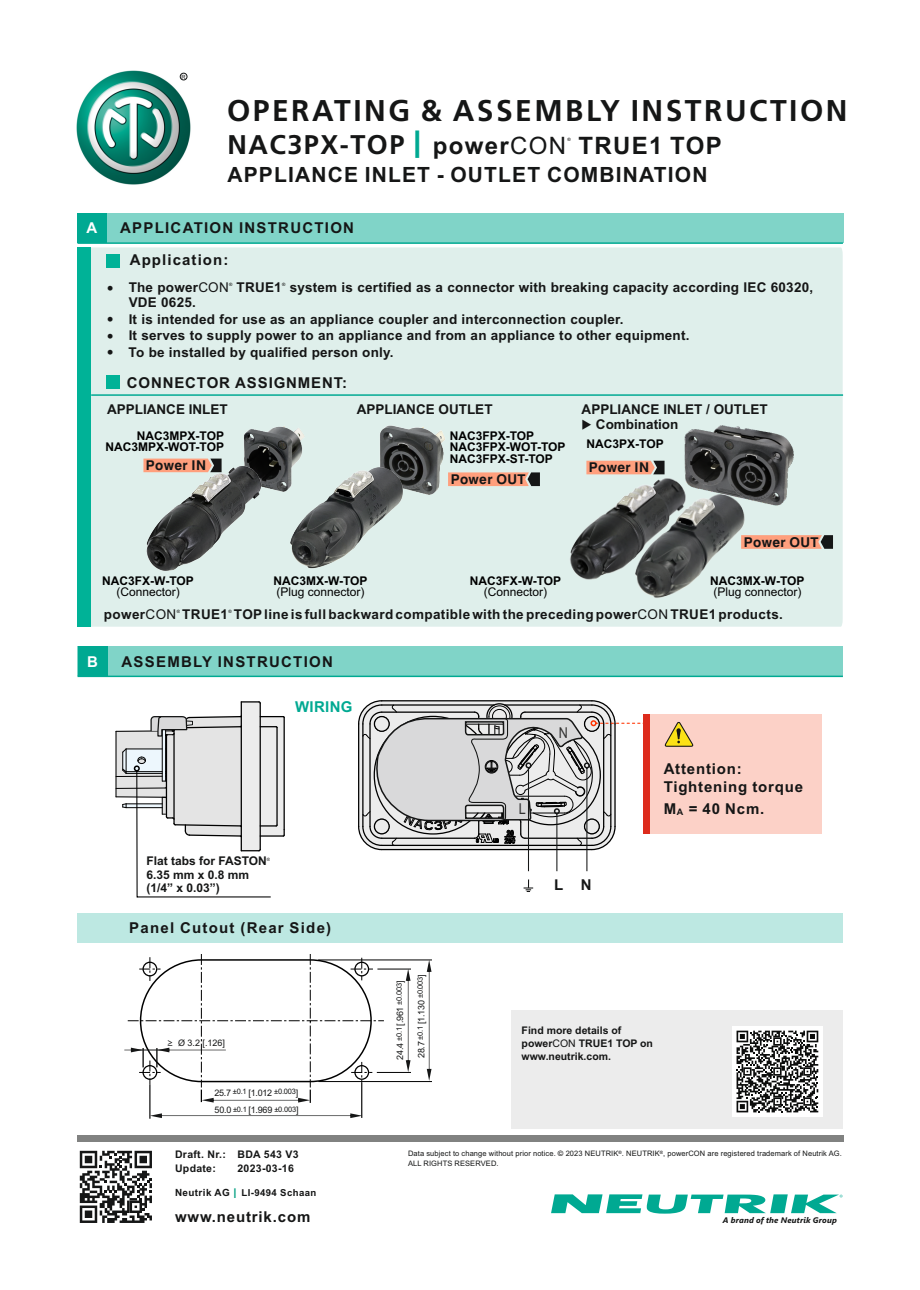
<style>
.page{position:relative;width:920px;height:1290px;background:#fff}
.page>*{position:absolute;margin:0;border:0;box-sizing:border-box;transform-origin:0 0}
.t1{font:700 30px "Frutiger";letter-spacing:.085em;color:#151616}
.t2{font:700 24px "Arial";letter-spacing:.055em;color:#151616}
.t3{font:700 21px "Arial";letter-spacing:.055em;color:#151616}
.t4{font:700 15px/18.5px "Arial";letter-spacing:.07em;color:#151616}
.t5{font:700 15px "Arial";letter-spacing:.02em;color:#00a992}
.t6{font:15px "Arial";color:#323232;scale:.84 1}
.t7{font:700 15px "Arial";color:#fff}
.t8{font:700 13.5px "Arial";letter-spacing:.015em;color:#151616}
.t9{font:700 13.5px "Swiss 721 BT";letter-spacing:.03em;color:#151616}
.t10{font:700 12px/11.6px "Arial";color:#000;text-align:right}
.t11{font:12px "Arial";color:#000}
.t12{font:700 12px/13.4px "Arial";color:#151616}
.t13{font:700 10.5px/13.2px "Arial";color:#151616}
.t14{font:700 10.5px/14.1px "Arial";letter-spacing:.03em;color:#151616}
.t15{font:700 9.6px "Arial";letter-spacing:.04em;color:#151616}
.t16{font:9px "Arial";letter-spacing:-.03em;color:#151616}
.t17{font:italic 700 8.1px "Segoe UI";letter-spacing:.02em;color:#151616}
.t18{font:7.5px "Arial";letter-spacing:.015em;color:#151616}
.t19{font:5.7px "Arial";color:#151616}
.t20{font:4.5px "Arial";color:#000}
.t21{font:4.5px "Arial";color:#151616}
.s1{font-family:"Frutiger";font-size:27px}
.s2{font-weight:900;font-size:30px;color:#00a992}
.s3{font-weight:400}
.s4{font-family:"Microsoft Ya Hei"}
.s5{font-size:9.9px}
.s6{font-weight:400;font-size:13.5px;color:#009f80}
.s7{color:#000}
</style>
<div class="page">
<div style="left:512px;top:1011px;width:331px;height:118px;background:#ececec"></div>
<img style="left:76px;top:70px;width:115px;height:115px">
<div style="left:180px;top:73px;width:7px;height:7px;border:1px solid #151616;border-radius:50%"></div>
<hr style="left:318px;top:1081px;width:114px;height:1px;background:#000">
<hr style="left:150px;top:1084px;width:1px;height:35px;background:#000">
<hr style="left:377px;top:1072px;width:34px;height:1px;background:#000">
<hr style="left:318px;top:960px;width:114px;height:1px;background:#000">
<hr style="left:377px;top:969px;width:34px;height:1px;background:#000">
<hr style="left:361px;top:1083px;width:1px;height:35px;background:#000">
<svg style="left:406px;top:969px;width:5px;height:103px"></svg>
<svg style="left:427px;top:960px;width:4px;height:121px"></svg>
<svg style="left:124px;top:954px;width:260px;height:149px"></svg>
<svg style="left:150px;top:1113px;width:212px;height:5px"></svg>
<svg style="left:524px;top:879px;width:9px;height:13px"></svg>
<svg style="left:115px;top:701px;width:170px;height:196px"></svg>
<svg style="left:374px;top:646px;width:209px;height:32px"></svg>
<div style="left:643px;top:714px;width:179px;height:120px;background:#fcd1c7"></div>
<svg style="left:358px;top:700px;width:336px;height:171px"></svg>
<svg style="left:80px;top:1151px;width:72px;height:72px"></svg>
<svg style="left:551px;top:1194px;width:292px;height:19px"></svg>
<div style="left:77px;top:1135px;width:766px;height:6px;background:#818281"></div>
<div style="left:77px;top:213px;width:766px;height:30px;background:#80d4c8"></div>
<div style="left:77px;top:213px;width:30px;height:30px;background:#00a992"></div>
<div style="left:77px;top:647px;width:766px;height:29px;background:#80d4c8"></div>
<div style="left:78px;top:647px;width:29px;height:29px;background:#00a992"></div>
<hr style="left:78px;top:676px;width:765px;height:1px;background:#00a992">
<div style="left:77px;top:913px;width:766px;height:30px;background:#bde8e2"></div>
<div style="left:732px;top:1026px;width:90px;height:90px;background:#fff"></div>
<svg style="left:736px;top:1031px;width:82px;height:81px"></svg>
<div style="left:91px;top:247px;width:752px;height:380px;background:#dfefeb"></div>
<div style="left:77px;top:247px;width:14px;height:380px;background:#00b297"></div>
<div style="left:106px;top:254px;width:14px;height:14px;background:#00b297"></div>
<hr style="left:78px;top:242px;width:765px;height:2px;background:#00a992">
<svg style="left:448px;top:472px;width:92px;height:14px"></svg>
<svg style="left:752px;top:535px;width:81px;height:14px"></svg>
<svg style="left:586px;top:461px;width:78px;height:13px"></svg>
<div style="left:106px;top:375px;width:14px;height:14px;background:#00b297"></div>
<hr style="left:91px;top:394px;width:752px;height:2px;background:#00a992">
<img style="left:242px;top:425px;width:64px;height:67px">
<img style="left:379px;top:424px;width:68px;height:72px">
<img style="left:683px;top:424px;width:111px;height:82px">
<img style="left:144px;top:465px;width:119px;height:108px">
<img style="left:286px;top:464px;width:119px;height:106px">
<img style="left:566px;top:474px;width:123px;height:112px">
<img style="left:627px;top:489px;width:125px;height:113px">
<svg style="left:143px;top:459px;width:79px;height:13px"></svg>
<p class="t19" style="left:182px;top:75px;width:6px">R</p>
<h1 class="t1" style="left:227px;top:99px;width:622px">OPERATING &amp; ASSEMBLY INSTRUCTION</h1>
<h2 class="t2" style="left:227px;top:137px;width:496px"><span class="s1">NAC3PX-TOP</span> <span class="s2">|</span> power<span class="s3">CON</span> TRUE1 TOP</h2>
<p class="t20" style="left:568px;top:137px;width:5px">®</p>
<h3 class="t3" style="left:227px;top:167px;width:482px">APPLIANCE INLET - OUTLET COMBINATION</h3>
<p class="t7" style="left:86px;top:222px;width:12px">A</p>
<p class="t4" style="left:120px;top:220px;width:235px">APPLICATION INSTRUCTION</p>
<p class="t4" style="left:130px;top:252px;width:100px">Application:</p>
<p class="t8" style="left:107px;top:282px;width:708px">• The power<span class="s3">CON</span> TRUE1 system is certified as a connector with breaking capacity according IEC 60320,</p>
<p class="t20" style="left:229px;top:283px;width:5px">®</p>
<p class="t20" style="left:282px;top:283px;width:5px">®</p>
<p class="t8" style="left:129px;top:298px;width:69px">VDE 0625.</p>
<p class="t8" style="left:107px;top:314px;width:518px">• It is intended for use as an appliance coupler and interconnection coupler.</p>
<p class="t8" style="left:107px;top:331px;width:584px">• It serves to supply power to an appliance and from an appliance to other equipment.</p>
<p class="t8" style="left:107px;top:347px;width:288px">• To be installed by qualified person only.</p>
<p class="t4" style="left:127px;top:374px;width:222px">CONNECTOR ASSIGNMENT:</p>
<p class="t8" style="left:107px;top:404px;width:122px">APPLIANCE INLET</p>
<p class="t8" style="left:357px;top:404px;width:137px">APPLIANCE OUTLET</p>
<p class="t8" style="left:582px;top:404px;width:188px">APPLIANCE INLET / OUTLET</p>
<p class="t8" style="left:582px;top:419px;width:98px">◆ Combination</p>
<p class="t10" style="left:106px;top:431px;width:120px">NAC3MPX-TOP<br>NAC3MPX-WOT-TOP</p>
<p class="t10" style="left:450px;top:431px;width:117px;text-align:left">NAC3FPX-TOP<br>NAC3FPX-WOT-TOP<br>NAC3FPX-ST-TOP</p>
<p class="t9" style="left:451px;top:474px;width:76px">Power OUT</p>
<p class="t10" style="left:586px;top:439px;width:79px">NAC3PX-TOP</p>
<p class="t9" style="left:146px;top:460px;width:62px">Power IN</p>
<p class="t9" style="left:589px;top:462px;width:62px">Power IN</p>
<p class="t10" style="left:102px;top:576px;width:93px">NAC3FX-W-TOP</p>
<p class="t11" style="left:116px;top:587px;width:65px">(Connector)</p>
<p class="t10" style="left:273px;top:576px;width:96px">NAC3MX-W-TOP</p>
<p class="t11" style="left:276px;top:587px;width:90px">(Plug connector)</p>
<p class="t10" style="left:470px;top:576px;width:93px">NAC3FX-W-TOP</p>
<p class="t11" style="left:484px;top:587px;width:65px">(Connector)</p>
<p class="t9" style="left:744px;top:537px;width:76px">Power OUT</p>
<p class="t10" style="left:710px;top:576px;width:96px">NAC3MX-W-TOP</p>
<p class="t11" style="left:713px;top:587px;width:90px">(Plug connector)</p>
<p class="t8" style="left:104px;top:609px;width:680px">power<span class="s3">CON</span> TRUE1 TOPline is full backward compatible with the preceding power<span class="s3">CON</span> TRUE1 products.</p>
<p class="t20" style="left:177px;top:609px;width:5px">®</p>
<p class="t20" style="left:228px;top:609px;width:5px">®</p>
<p class="t7" style="left:87px;top:656px;width:12px">B</p>
<p class="t4" style="left:122px;top:654px;width:213px">ASSEMBLY INSTRUCTION</p>
<p class="t5" style="left:295px;top:701px;width:59px">WIRING</p>
<p class="t12" style="left:146px;top:855px;width:122px">Flat tabs for FASTON<br>6.35 mm x 0.8 mm (1/4” x 0.03”)</p>
<p class="t21" style="left:267px;top:857px;width:5px">®</p>
<p class="t4" style="left:129px;top:920px;width:204px">Panel Cutout (Rear Side)</p>
<p class="t16" style="left:167px;top:1039px;width:60px"><span class="s4">≥</span> Ø 3.2 [.126]</p>
<p class="t16" style="left:214px;top:1089px;width:85px">25.7 <sup>±0.1</sup> [1.012 <sup>±0.003</sup>]</p>
<p class="t16" style="left:215px;top:1107px;width:85px">50.0 <sup>±0.1</sup> [1.969 <sup>±0.003</sup>]</p>
<p class="t14" style="left:175px;top:1148px;width:125px">Draft. Nr.: BDA 543 V3<br>Update:</p>
<p class="t13" style="left:238px;top:1163px;width:58px">2023-03-16</p>
<p class="t15" style="left:175px;top:1189px;width:143px"><span class="s5">Neutrik AG</span> <span class="s6">I</span> LI-9494 Schaan</p>
<p class="t4" style="left:175px;top:1208px;width:137px">www.neutrik.com</p>
<p class="t16" style="left:397px;top:983px;width:4px;rotate:-90deg">]</p>
<p class="t18" style="left:396px;top:1004px;width:23px;rotate:-90deg">±0.003</p>
<p class="t16" style="left:397px;top:1059px;width:18px;rotate:-90deg">24.4</p>
<p class="t16" style="left:397px;top:1025px;width:21px;rotate:-90deg">[.961</p>
<p class="t18" style="left:396px;top:1041px;width:15px;rotate:-90deg">±0.1</p>
<p class="t16" style="left:418px;top:977px;width:4px;rotate:-90deg">]</p>
<p class="t18" style="left:417px;top:998px;width:23px;rotate:-90deg">±0.003</p>
<p class="t16" style="left:418px;top:1024px;width:25px;rotate:-90deg">[1.130</p>
<p class="t18" style="left:417px;top:1039px;width:15px;rotate:-90deg">±0.1</p>
<p class="t16" style="left:418px;top:1058px;width:18px;rotate:-90deg">28.7</p>
<p class="t6" style="left:519px;top:803px;width:10px">L</p>
<p class="t6" style="left:559px;top:727px;width:12px">N</p>
<p class="t4" style="left:554px;top:877px;width:39px">L N</p>
<p class="t4" style="left:664px;top:761px;width:141px">Attention:<br>Tightening torque</p>
<p class="t4" style="left:664px;top:800px;width:102px">M<sub>A</sub> = 40 Ncm.</p>
<p class="t13" style="left:522px;top:1024px;width:133px">Find more details of power<span class="s3">CON</span> TRUE1 TOP on www.neutrik.com.</p>
<p class="t18" style="left:408px;top:1151px;width:435px">Data subject to change without prior notice. <span class="s7">©</span> 2023 NEUTRIK . NEUTRIK , powerCON are registered trademark of Neutrik AG.</p>
<p class="t20" style="left:618px;top:1151px;width:5px">®</p>
<p class="t20" style="left:660px;top:1151px;width:5px">®</p>
<p class="t18" style="left:408px;top:1161px;width:92px">ALL RIGHTS RESERVED.</p>
<p class="t17" style="left:723px;top:1217px;width:116px">A brand of the Neutrik Group</p>
</div>
